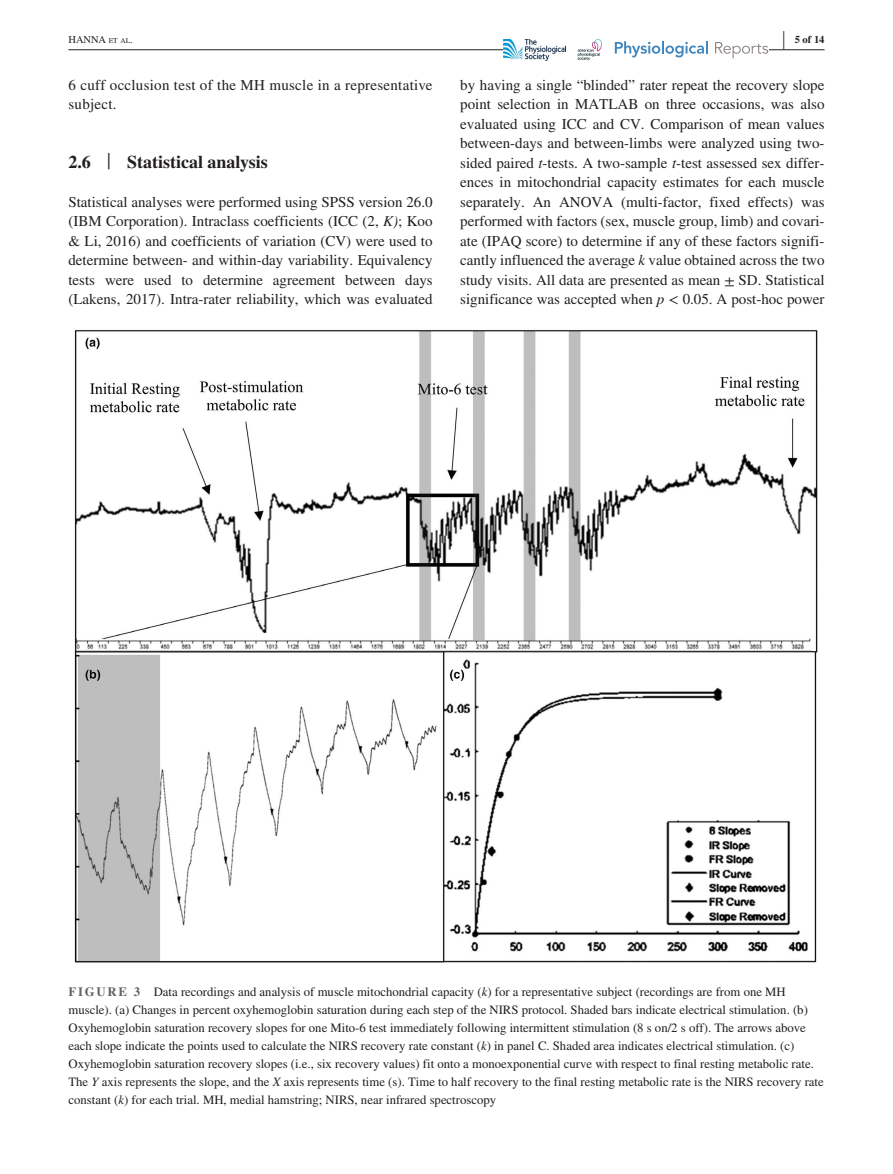
<style>
.page{position:relative;width:893px;height:1174px;background:#fff}
.page>*{position:absolute;margin:0;border:0;box-sizing:border-box;transform-origin:0 0}
.t1{font:700 25.95px "STIX";color:#231f20;scale:.36 1}
.t2{font:700 18px "STIX";color:#231f20}
.t3{font:15px/19.5px "STIX";color:#231f20;text-align:justify}
.t4{font:15px/19.5px "STIX";letter-spacing:.02em;color:#231f20}
.t5{font:12.75px/18px "STIX";color:#231f20}
.t6{font:10.5px "STIX";color:#231f20}
.t7{font:700 10.5px "STIX";color:#231f20}
.s1{font-size:7.35px}
.s2{font-style:italic}
.s3{font-weight:400;font-size:23.7px}
.s4{font-weight:700;color:#636366}
</style>
<div class="page">
<hr style="left:68px;top:49px;width:756px;height:1px;background:#231f20">
<div style="left:504px;top:39px;width:264px;height:21px;background:#fff"></div>
<svg style="left:578px;top:39px;width:24px;height:21px"></svg>
<img style="left:504px;top:39px;width:61px;height:21px">
<svg style="left:615px;top:41px;width:93px;height:16px"></svg>
<svg style="left:715px;top:42px;width:53px;height:16px"></svg>
<img style="left:74px;top:330px;width:744px;height:633px">
<h1 class="t1" style="left:783px;top:24px;width:7px">|</h1>
<p class="t6" style="left:68px;top:32px;width:66px">HANNA <span class="s1">et al</span>.</p>
<p class="t7" style="left:795px;top:33px;width:31px">5 of 14</p>
<p class="t4" style="left:68px;top:76px;width:366px">6 cuff occlusion test of the MH muscle in a representative subject.</p>
<p class="t3" style="left:460px;top:76px;width:366px">by having a single “blinded” rater repeat the recovery slope point selection in MATLAB on three occasions, was also evaluated using ICC and CV. Comparison of mean values between-days and between-limbs were analyzed using two&shy;sided paired <span class="s2">t</span>-tests. A two-sample <span class="s2">t</span>-test assessed sex differ&shy;ences in mitochondrial capacity estimates for each muscle separately. An ANOVA (multi-factor, fixed effects) was performed with factors (sex, muscle group, limb) and covari&shy;ate (IPAQ score) to determine if any of these factors signifi&shy;cantly influenced the average <span class="s2">k</span> value obtained across the two study visits. All data are presented as mean ± SD. Statistical significance was accepted when <span class="s2">p</span> &lt; 0.05. A post-hoc power</p>
<p class="t2" style="left:68px;top:151px;width:201px">2.6 <span class="s3">|</span> Statistical analysis</p>
<p class="t3" style="left:68px;top:193px;width:366px">Statistical analyses were performed using SPSS version 26.0 (IBM Corporation). Intraclass coefficients (ICC (2, <span class="s2">K)</span>; Koo &amp; Li, 2016) and coefficients of variation (CV) were used to determine between- and within-day variability. Equivalency tests were used to determine agreement between days (Lakens, 2017). Intra-rater reliability, which was evaluated</p>
<p class="t5" style="left:68px;top:983px;width:757px"><span class="s4">FIGURE 3</span> Data recordings and analysis of muscle mitochondrial capacity (<span class="s2">k</span>) for a representative subject (recordings are from one MH muscle). (a) Changes in percent oxyhemoglobin saturation during each step of the NIRS protocol. Shaded bars indicate electrical stimulation. (b)<br>Oxyhemoglobin saturation recovery slopes for one Mito-6 test immediately following intermittent stimulation (8 s on/2 s off). The arrows above each slope indicate the points used to calculate the NIRS recovery rate constant (<span class="s2">k</span>) in panel C. Shaded area indicates electrical stimulation. (c)<br>Oxyhemoglobin saturation recovery slopes (i.e., six recovery values) fit onto a monoexponential curve with respect to final resting metabolic rate.<br>The <span class="s2">Y</span> axis represents the slope, and the <span class="s2">X</span> axis represents time (s). Time to half recovery to the final resting metabolic rate is the NIRS recovery rate constant (<span class="s2">k</span>) for each trial. MH, medial hamstring; NIRS, near infrared spectroscopy</p>
</div>
